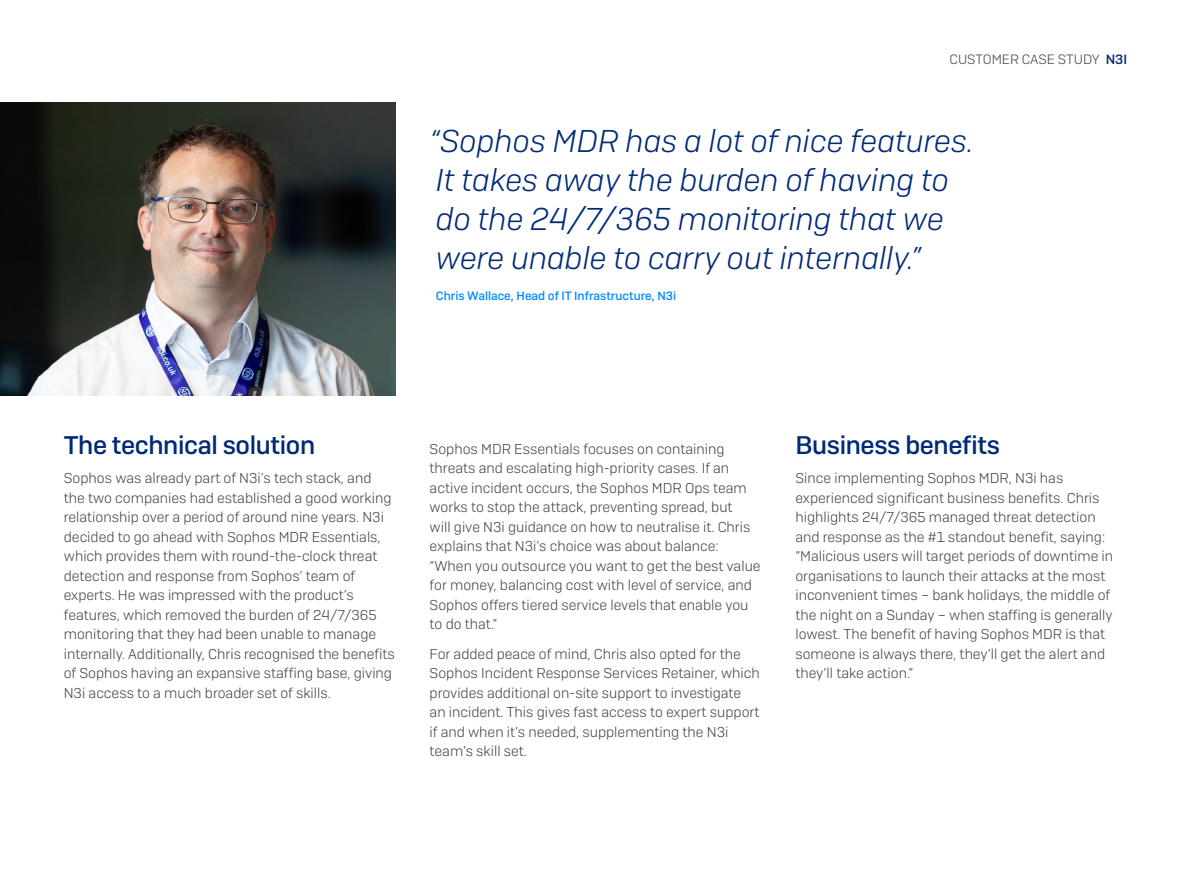
<style>
.page{position:relative;width:1191px;height:893px;background:#fff}
.page>*{position:absolute;margin:0;border:0;box-sizing:border-box;transform-origin:0 0}
.t1{font:italic 300 31.5px/39px "Sophos Sans";color:#002a76}
.Body_Copy{font:500 25.5px "Sophos Sans";letter-spacing:-.015em;color:#002a76}
.Subheading{font:500 25.5px "Sophos Sans";letter-spacing:-.015em;color:#002a76}
.Body_Copy-2{font:300 14.25px/19.5px "Sophos Sans";color:#424344}
.t2{font:300 13.5px "Sophos Sans";color:#424344}
.Accreditation{font:500 12px "Sophos Sans";color:#008bff}
.s1{font-weight:500;color:#002a76}
</style>
<div class="page">
<img style="left:0;top:103px;width:395px;height:292px">
<p class="t2" style="left:949px;top:51px;width:179px">CUSTOMER CASE STUDY <span class="s1">N3I</span></p>
<p class="t1" style="left:429px;top:120px;width:545px">“Sophos MDR has a lot of nice features.<br>It takes away the burden of having to do the 24/7/365 monitoring that we were unable to carry out internally.”</p>
<p class="Accreditation" style="left:436px;top:288px;width:242px">Chris Wallace, Head of IT Infrastructure, N3i</p>
<p class="Body_Copy" style="left:64px;top:429px;width:253px">The technical solution</p>
<p class="Body_Copy-2" style="left:64px;top:468px;width:333px">Sophos was already part of N3i’s tech stack, and the two companies had established a good working relationship over a period of around nine years. N3i decided to go ahead with Sophos MDR Essentials, which provides them with round-the-clock threat detection and response from Sophos’ team of experts. He was impressed with the product’s features, which removed the burden of 24/7/365 monitoring that they had been unable to manage internally. Additionally, Chris recognised the benefits of Sophos having an expansive staffing base, giving N3i access to a much broader set of skills.</p>
<p class="Body_Copy-2" style="left:429px;top:439px;width:332px">Sophos MDR Essentials focuses on containing threats and escalating high-priority cases. If an active incident occurs, the Sophos MDR Ops team works to stop the attack, preventing spread, but<br>will give N3i guidance on how to neutralise it. Chris explains that N3i’s choice was about balance: “When you outsource you want to get the best value for money, balancing cost with level of service, and Sophos offers tiered service levels that enable you to do that.”</p>
<p class="Body_Copy-2" style="left:429px;top:644px;width:332px">For added peace of mind, Chris also opted for the Sophos Incident Response Services Retainer, which provides additional on-site support to investigate an incident. This gives fast access to expert support if and when it’s needed, supplementing the N3i team’s skill set.</p>
<p class="Subheading" style="left:795px;top:429px;width:206px">Business benefits</p>
<p class="Body_Copy-2" style="left:795px;top:468px;width:319px">Since implementing Sophos MDR, N3i has experienced significant business benefits. Chris highlights 24/7/365 managed threat detection and response as the #1 standout benefit, saying: “Malicious users will target periods of downtime in organisations to launch their attacks at the most inconvenient times – bank holidays, the middle of the night on a Sunday – when staffing is generally lowest. The benefit of having Sophos MDR is that someone is always there, they’ll get the alert and they’ll take action.”</p>
</div>
